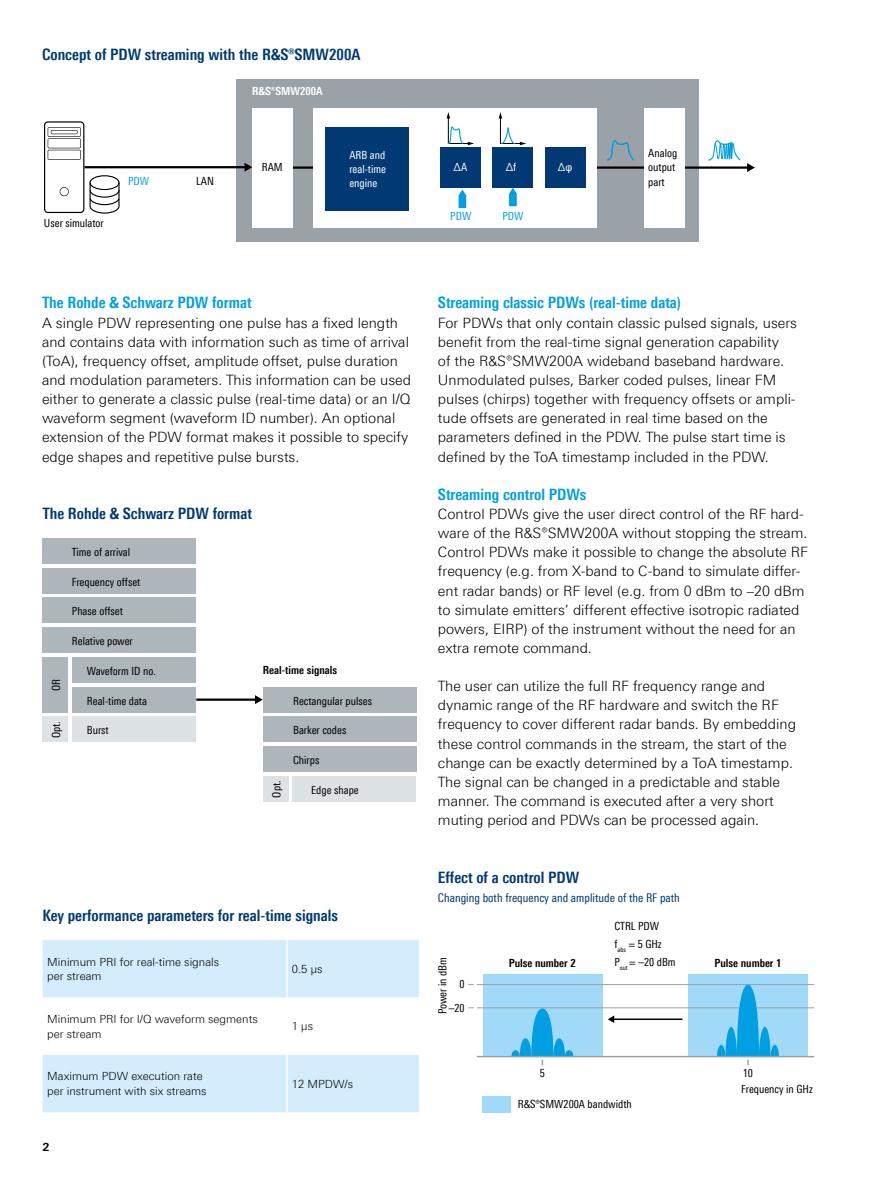
<style>
.page{position:relative;width:893px;height:1191px;background:#fff}
.page>*{position:absolute;margin:0;border:0;box-sizing:border-box;transform-origin:0 0}
.Grafik_Tabelle_Übers{font:700 15.75px "Linotype Univers 620 Cn";color:#003973}
.Absatzfett_cyan{font:700 15.75px "Linotype Univers 620 Cn";color:#009ee3}
.t1{font:15.15px "Linotype Univers 420 Cn";color:#000}
.Haupttext_ohne_Absta{font:300 14.25px/19.2px "Linotype Univers 330";color:#000}
.Haupttext{font:300 14.25px/19.2px "Linotype Univers 330";color:#000}
.Bildunterschrift{font:12px "Linotype Univers 420 Cn";color:#003973}
.t2{font:11.25px/14.2px "Linotype Univers 420 Cn";color:#000}
.Tabelletext{font:300 11.25px/14.7px "Linotype Univers 330";color:#000}
.t3{font:700 11.25px "Linotype Univers 620 Cn";color:#000}
.t4{font:11.25px/14.2px "Linotype Univers 420 Cn";color:#fff;text-align:justify}
.t5{font:11.25px "Linotype Univers 420 Cn";color:#009ee3}
.t6{font:700 11.25px "Linotype Univers 620 Cn";color:#fff}
.t7{font:700 11.25px "Linotype Univers 630";color:#000}
</style>
<div class="page">
<div style="left:43px;top:940px;width:376px;height:172px;background:#d4edfc"></div>
<svg style="left:43px;top:997px;width:376px;height:57px"></svg>
<hr style="left:286px;top:940px;width:2px;height:57px;background:#fff">
<hr style="left:286px;top:997px;width:2px;height:57px;background:#fff">
<hr style="left:286px;top:1054px;width:2px;height:58px;background:#fff">
<div style="left:236px;top:79px;width:463px;height:162px;background:#9aa2a7"></div>
<hr style="left:84px;top:166px;width:162px;height:2px;background:#000">
<svg style="left:244px;top:163px;width:8px;height:9px"></svg>
<hr style="left:292px;top:166px;width:456px;height:3px;background:#000">
<svg style="left:747px;top:163px;width:8px;height:9px"></svg>
<div style="left:314px;top:108px;width:283px;height:120px;background:#fff"></div>
<div style="left:252px;top:108px;width:40px;height:120px;background:#fff"></div>
<div style="left:644px;top:108px;width:40px;height:120px;background:#fff"></div>
<div style="left:326px;top:127px;width:83px;height:84px;background:#003973"></div>
<div style="left:545px;top:147px;width:40px;height:41px;background:#003973"></div>
<div style="left:493px;top:147px;width:40px;height:41px;background:#003973"></div>
<div style="left:441px;top:147px;width:40px;height:41px;background:#003973"></div>
<svg style="left:459px;top:189px;width:7px;height:19px"></svg>
<svg style="left:509px;top:188px;width:8px;height:18px"></svg>
<svg style="left:447px;top:112px;width:27px;height:33px"></svg>
<svg style="left:607px;top:140px;width:27px;height:21px"></svg>
<svg style="left:499px;top:112px;width:27px;height:33px"></svg>
<svg style="left:708px;top:140px;width:33px;height:21px"></svg>
<svg style="left:44px;top:121px;width:76px;height:93px"></svg>
<div style="left:483px;top:973px;width:119px;height:83px;background:#a1daf8"></div>
<div style="left:688px;top:973px;width:119px;height:83px;background:#a1daf8"></div>
<hr style="left:477px;top:1007px;width:337px;height:1px;background:#9aa2a7">
<hr style="left:477px;top:984px;width:337px;height:1px;background:#9aa2a7">
<div style="left:483px;top:1096px;width:28px;height:16px;background:#a1daf8"></div>
<hr style="left:613px;top:1018px;width:69px;height:2px;background:#000">
<svg style="left:608px;top:1015px;width:6px;height:8px"></svg>
<svg style="left:511px;top:1008px;width:62px;height:57px"></svg>
<svg style="left:717px;top:984px;width:62px;height:81px"></svg>
<hr style="left:477px;top:1055px;width:337px;height:2px;background:#9aa2a7">
<div style="left:43px;top:568px;width:153px;height:25px;background:#acb6bb"></div>
<div style="left:43px;top:538px;width:153px;height:26px;background:#acb6bb"></div>
<div style="left:43px;top:597px;width:153px;height:26px;background:#acb6bb"></div>
<div style="left:72px;top:657px;width:124px;height:26px;background:#acb6bb"></div>
<div style="left:43px;top:627px;width:153px;height:26px;background:#acb6bb"></div>
<div style="left:72px;top:687px;width:124px;height:25px;background:#acb6bb"></div>
<div style="left:43px;top:656px;width:25px;height:56px;background:#acb6bb"></div>
<div style="left:263px;top:716px;width:153px;height:26px;background:#acb6bb"></div>
<div style="left:263px;top:687px;width:153px;height:25px;background:#acb6bb"></div>
<div style="left:263px;top:746px;width:153px;height:26px;background:#acb6bb"></div>
<hr style="left:196px;top:698px;width:60px;height:3px;background:#000">
<svg style="left:255px;top:695px;width:8px;height:9px"></svg>
<div style="left:72px;top:716px;width:124px;height:26px;background:#dde2e5"></div>
<div style="left:43px;top:716px;width:25px;height:26px;background:#dde2e5"></div>
<div style="left:292px;top:776px;width:124px;height:25px;background:#dde2e5"></div>
<div style="left:263px;top:776px;width:25px;height:25px;background:#dde2e5"></div>
<p class="Grafik_Tabelle_Übers" style="left:42px;top:45px;width:320px">Concept of PDW streaming with the R&amp;S®SMW200A</p>
<p class="t2" style="left:44px;top:216px;width:61px">User simulator</p>
<p class="t5" style="left:128px;top:175px;width:23px">PDW</p>
<p class="t2" style="left:196px;top:174px;width:19px">LAN</p>
<p class="t6" style="left:252px;top:84px;width:72px">¸SMW200A</p>
<p class="t2" style="left:262px;top:160px;width:22px">RAM</p>
<p class="t4" style="left:349px;top:147px;width:38px">ARB and real-time engine</p>
<p class="t2" style="left:648px;top:146px;width:31px">Analog output part</p>
<p class="t4" style="left:454px;top:160px;width:15px">∆A</p>
<p class="t4" style="left:506px;top:160px;width:12px">∆f</p>
<p class="t4" style="left:558px;top:160px;width:16px">∆φ</p>
<p class="t5" style="left:450px;top:209px;width:23px">PDW</p>
<p class="t5" style="left:502px;top:209px;width:23px">PDW</p>
<p class="Absatzfett_cyan" style="left:42px;top:293px;width:211px">The Rohde &amp; Schwarz PDW format</p>
<p class="Haupttext_ohne_Absta" style="left:42px;top:313px;width:370px">A single PDW representing one pulse has a fixed length and contains data with information such as time of arrival (ToA), frequency offset, amplitude offset, pulse duration and modulation parameters. This information can be used either to generate a classic pulse (real-time data) or an I/Q waveform segment (waveform ID number). An optional extension of the PDW format makes it possible to specify edge shapes and repetitive pulse bursts.</p>
<p class="Grafik_Tabelle_Übers" style="left:43px;top:504px;width:211px">The Rohde &amp; Schwarz PDW format</p>
<p class="t2" style="left:49px;top:691px;width:14px;rotate:-90deg">OR</p>
<p class="t2" style="left:49px;top:738px;width:19px;rotate:-90deg">Opt.</p>
<p class="t1" style="left:69px;top:541px;width:94px">Frequency offset</p>
<p class="t2" style="left:72px;top:574px;width:70px">Frequency offset</p>
<p class="t2" style="left:72px;top:544px;width:60px">Time of arrival</p>
<p class="t2" style="left:72px;top:604px;width:53px">Phase offset</p>
<p class="t1" style="left:69px;top:631px;width:94px">Frequency offset</p>
<p class="t2" style="left:87px;top:663px;width:71px">Waveform ID no.</p>
<p class="t2" style="left:72px;top:634px;width:63px">Relative power</p>
<p class="t2" style="left:87px;top:693px;width:62px">Real-time data</p>
<p class="t2" style="left:87px;top:723px;width:23px">Burst</p>
<p class="t3" style="left:263px;top:663px;width:76px">Real-time signals</p>
<p class="t2" style="left:293px;top:693px;width:80px">Rectangular pulses</p>
<p class="t2" style="left:293px;top:723px;width:55px">Barker codes</p>
<p class="t2" style="left:269px;top:797px;width:19px;rotate:-90deg">Opt.</p>
<p class="t2" style="left:293px;top:753px;width:28px">Chirps</p>
<p class="t2" style="left:311px;top:782px;width:49px">Edge shape</p>
<p class="Grafik_Tabelle_Übers" style="left:43px;top:906px;width:297px">Key performance parameters for real-time signals</p>
<p class="Tabelletext" style="left:47px;top:954px;width:173px">Minimum PRI for real-time signals per stream</p>
<p class="Tabelletext" style="left:292px;top:961px;width:32px">0.5 µs</p>
<p class="Tabelletext" style="left:47px;top:1011px;width:212px">Minimum PRI for I/Q waveform segments per stream</p>
<p class="Tabelletext" style="left:292px;top:1018px;width:23px">1 µs</p>
<p class="Tabelletext" style="left:47px;top:1068px;width:161px">Maximum PDW execution rate per instrument with six streams</p>
<p class="Tabelletext" style="left:292px;top:1076px;width:63px">12 MPDW/s</p>
<p class="t7" style="left:43px;top:1139px;width:9px">2</p>
<p class="Absatzfett_cyan" style="left:438px;top:293px;width:245px">Streaming classic PDWs (real-time data)</p>
<p class="Haupttext_ohne_Absta" style="left:438px;top:313px;width:361px">For PDWs that only contain classic pulsed signals, users benefit from the real-time signal generation capability<br>of the R&amp;S®SMW200A wideband baseband hardware.<br>Unmodulated pulses, Barker coded pulses, linear FM pulses (chirps) together with frequency offsets or ampli&shy;tude offsets are generated in real time based on the parameters defined in the PDW. The pulse start time is defined by the ToA timestamp included in the PDW.</p>
<p class="Absatzfett_cyan" style="left:438px;top:485px;width:150px">Streaming control PDWs</p>
<p class="Haupttext_ohne_Absta" style="left:438px;top:504px;width:372px">Control PDWs give the user direct control of the RF hard&shy;ware of the R&amp;S®SMW200A without stopping the stream.<br>Control PDWs make it possible to change the absolute RF frequency (e.g. from X-band to C-band to simulate differ&shy;ent radar bands) or RF level (e.g. from 0 dBm to –20 dBm to simulate emitters’ different effective isotropic radiated powers, EIRP) of the instrument without the need for an extra remote command.</p>
<p class="Haupttext" style="left:438px;top:676px;width:360px">The user can utilize the full RF frequency range and dynamic range of the RF hardware and switch the RF frequency to cover different radar bands. By embedding these control commands in the stream, the start of the change can be exactly determined by a ToA timestamp.<br>The signal can be changed in a predictable and stable manner. The command is executed after a very short muting period and PDWs can be processed again.</p>
<p class="Grafik_Tabelle_Übers" style="left:438px;top:867px;width:143px">Effect of a control PDW</p>
<p class="Bildunterschrift" style="left:438px;top:890px;width:243px">Changing both frequency and amplitude of the RF path</p>
<p class="t2" style="left:435px;top:1014px;width:59px;rotate:-90deg">Power in dBm</p>
<p class="t2" style="left:449px;top:972px;width:17px;line-height:24px;text-align:right">0 –20</p>
<p class="t3" style="left:509px;top:956px;width:68px">Pulse number 2</p>
<p class="t2" style="left:614px;top:917px;width:63px;line-height:18px">CTRL PDW<br>f<sub>abs</sub> = 5 GHz<br>P<sub>out</sub> = –20 dBm</p>
<p class="t3" style="left:714px;top:956px;width:68px">Pulse number 1</p>
<p class="t2" style="left:540px;top:1066px;width:7px">5</p>
<p class="t2" style="left:743px;top:1066px;width:12px">10</p>
<p class="t2" style="left:518px;top:1096px;width:115px">¸SMW200A bandwidth</p>
<p class="t2" style="left:741px;top:1082px;width:73px">Frequency in GHz</p>
</div>
